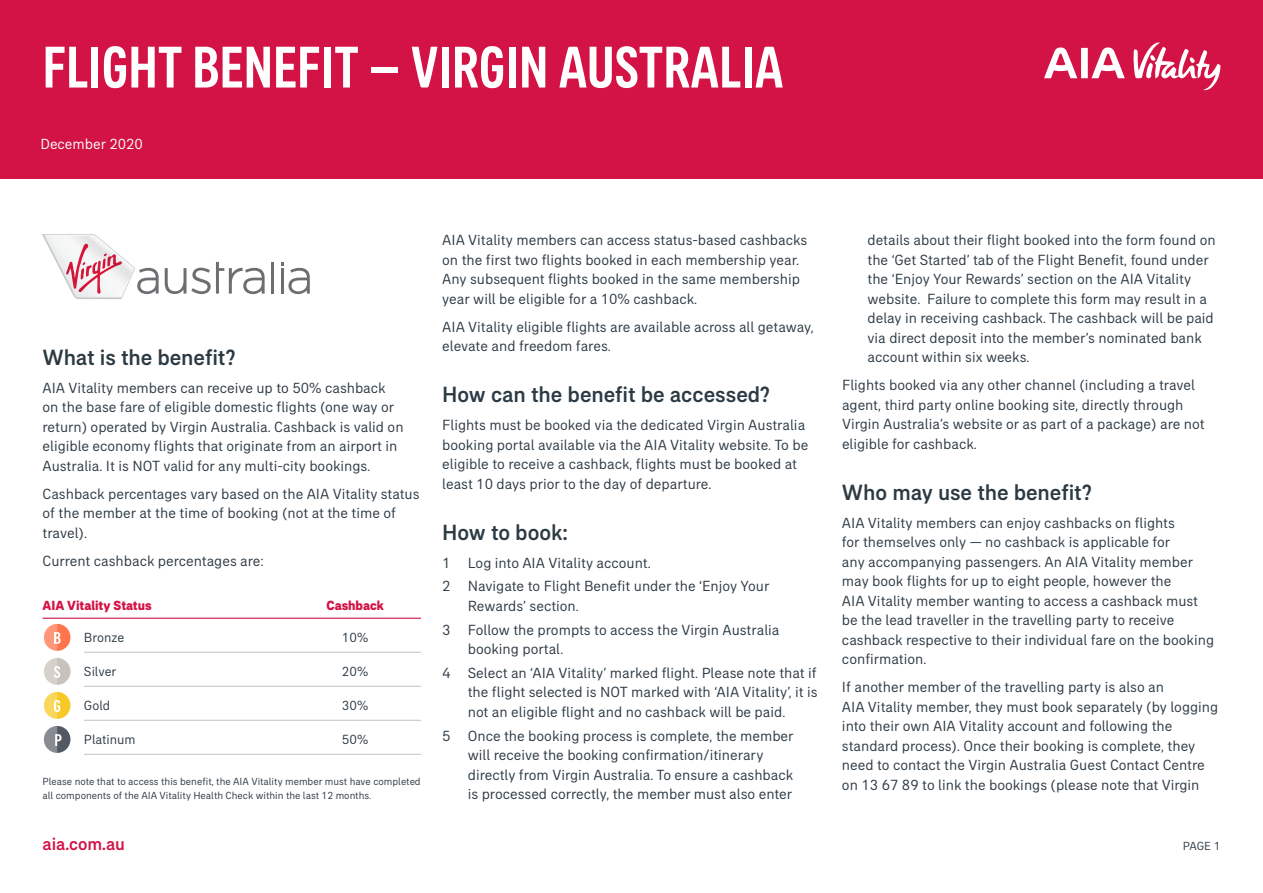
<style>
.page{position:relative;width:1263px;height:893px;background:#fff}
.page>*{position:absolute;margin:0;border:0;box-sizing:border-box;transform-origin:0 0}
.t1{font:500 condensed 60px "AIA Everest";color:#fff}
.t2{font:500 22.5px "AIA Everest";letter-spacing:-.005em;color:#2c3a44}
.t3{font:500 18px "AIA Everest";color:#d31245}
.t4{font:15px/19.5px "AIA Everest";color:#2c3a44}
.t5{font:15px "AIA Everest";color:#fff}
.t6{font:13.5px "AIA Everest";color:#2c3a44}
.t7{font:800 13.5px "AIA Everest";color:#d31245}
.t8{font:12px "AIA Everest";color:#2c3a44}
.t9{font:10.5px/13.5px "AIA Everest";color:#2c3a44}
</style>
<div class="page">
<div style="left:0;top:0;width:1263px;height:179px;background:#d31245"></div>
<svg style="left:1044px;top:47px;width:81px;height:31px"></svg>
<svg style="left:1133px;top:43px;width:87px;height:47px"></svg>
<hr style="left:84px;top:652px;width:205px;height:1px;background:#c9c1bb">
<hr style="left:289px;top:652px;width:132px;height:1px;background:#c9c1bb">
<hr style="left:84px;top:686px;width:205px;height:1px;background:#c9c1bb">
<hr style="left:289px;top:686px;width:132px;height:1px;background:#c9c1bb">
<hr style="left:84px;top:720px;width:205px;height:1px;background:#c9c1bb">
<hr style="left:289px;top:720px;width:132px;height:1px;background:#c9c1bb">
<hr style="left:84px;top:754px;width:205px;height:1px;background:#c9c1bb">
<hr style="left:289px;top:754px;width:132px;height:1px;background:#c9c1bb">
<hr style="left:43px;top:618px;width:41px;height:1px;background:#d31245">
<hr style="left:84px;top:618px;width:205px;height:1px;background:#d31245">
<hr style="left:289px;top:618px;width:132px;height:1px;background:#d31245">
<svg style="left:43px;top:623px;width:28px;height:130px"></svg>
<hr style="left:271px;top:262px;width:3px;height:32px;background:#6d6e71">
<svg style="left:281px;top:262px;width:29px;height:32px"></svg>
<hr style="left:281px;top:268px;width:3px;height:26px;background:#6d6e71">
<svg style="left:165px;top:262px;width:100px;height:32px"></svg>
<svg style="left:42px;top:234px;width:117px;height:65px"></svg>
<h1 class="t1" style="left:43px;top:33px;width:742px">FLIGHT BENEFIT – VIRGIN AUSTRALIA</h1>
<p class="t5" style="left:40px;top:136px;width:104px">December 2020</p>
<h2 class="t2" style="left:43px;top:344px;width:194px">What is the benefit?</h2>
<p class="t4" style="left:43px;top:377px;width:363px">AIA Vitality members can receive up to 50% cashback on the base fare of eligible domestic flights (one way or return) operated by Virgin Australia. Cashback is valid on eligible economy flights that originate from an airport in Australia. It is NOT valid for any multi-city bookings.</p>
<p class="t4" style="left:43px;top:483px;width:379px">Cashback percentages vary based on the AIA Vitality status of the member at the time of booking (not at the time of travel).</p>
<p class="t4" style="left:43px;top:550px;width:223px">Current cashback percentages are:</p>
<p class="t7" style="left:43px;top:597px;width:111px">AIA Vitality Status</p>
<p class="t7" style="left:326px;top:597px;width:59px">Cashback</p>
<p class="t6" style="left:84px;top:630px;width:42px">Bronze</p>
<p class="t6" style="left:342px;top:630px;width:28px">10%</p>
<p class="t6" style="left:84px;top:664px;width:34px">Silver</p>
<p class="t6" style="left:342px;top:664px;width:28px">20%</p>
<p class="t6" style="left:84px;top:698px;width:28px">Gold</p>
<p class="t6" style="left:342px;top:698px;width:28px">30%</p>
<p class="t6" style="left:84px;top:732px;width:53px">Platinum</p>
<p class="t6" style="left:342px;top:732px;width:28px">50%</p>
<p class="t9" style="left:43px;top:775px;width:380px">Please note that to access this benefit, the AIA Vitality member must have completed all components of the AIA Vitality Health Check within the last 12 months.</p>
<p class="t4" style="left:442px;top:230px;width:367px">AIA Vitality members can access status-based cashbacks on the first two flights booked in each membership year.<br>Any subsequent flights booked in the same membership year will be eligible for a 10% cashback.</p>
<p class="t4" style="left:442px;top:317px;width:373px">AIA Vitality eligible flights are available across all getaway, elevate and freedom fares.</p>
<h2 class="t2" style="left:442px;top:381px;width:329px">How can the benefit be accessed?</h2>
<p class="t4" style="left:442px;top:415px;width:368px">Flights must be booked via the dedicated Virgin Australia booking portal available via the AIA Vitality website. To be eligible to receive a cashback, flights must be booked at least 10 days prior to the day of departure.</p>
<h2 class="t2" style="left:442px;top:519px;width:127px">How to book:</h2>
<p class="t4" style="left:442px;top:550px;width:329px;line-height:23.7px">1 Log into AIA Vitality account.<br>2 Navigate to Flight Benefit under the ‘Enjoy Your</p>
<p class="t4" style="left:442px;top:594px;width:339px;line-height:23.7px;text-indent:26px">Rewards’ section.<br>3 Follow the prompts to access the Virgin Australia</p>
<p class="t4" style="left:442px;top:637px;width:376px;line-height:23.7px;text-indent:26px">booking portal.<br>4 Select an ‘AIA Vitality’ marked flight. Please note that if</p>
<p class="t4" style="left:468px;top:682px;width:351px">the flight selected is NOT marked with ‘AIA Vitality’, it is not an eligible flight and no cashback will be paid.</p>
<p class="t4" style="left:468px;top:726px;width:327px;text-indent:-26px">5 Once the booking process is complete, the member will receive the booking confirmation/itinerary directly from Virgin Australia. To ensure a cashback is processed correctly, the member must also enter</p>
<p class="t4" style="left:867px;top:230px;width:350px">details about their flight booked into the form found on the ‘Get Started’ tab of the Flight Benefit, found under the ‘Enjoy Your Rewards’ section on the AIA Vitality website. Failure to complete this form may result in a delay in receiving cashback. The cashback will be paid via direct deposit into the member’s nominated bank account within six weeks.</p>
<p class="t4" style="left:842px;top:375px;width:364px">Flights booked via any other channel (including a travel agent, third party online booking site, directly through Virgin Australia’s website or as part of a package) are not eligible for cashback.</p>
<h2 class="t2" style="left:842px;top:479px;width:251px">Who may use the benefit?</h2>
<p class="t4" style="left:842px;top:513px;width:374px">AIA Vitality members can enjoy cashbacks on flights<br>for themselves only — no cashback is applicable for<br>any accompanying passengers. An AIA Vitality member may book flights for up to eight people, however the<br>AIA Vitality member wanting to access a cashback must be the lead traveller in the travelling party to receive cashback respective to their individual fare on the booking confirmation.</p>
<p class="t4" style="left:842px;top:677px;width:378px">If another member of the travelling party is also an<br>AIA Vitality member, they must book separately (by logging into their own AIA Vitality account and following the standard process). Once their booking is complete, they need to contact the Virgin Australia Guest Contact Centre on 13 67 89 to link the bookings (please note that Virgin</p>
<p class="t3" style="left:43px;top:834px;width:84px">aia.com.au</p>
<p class="t8" style="left:1183px;top:839px;width:39px">PAGE 1</p>
</div>
